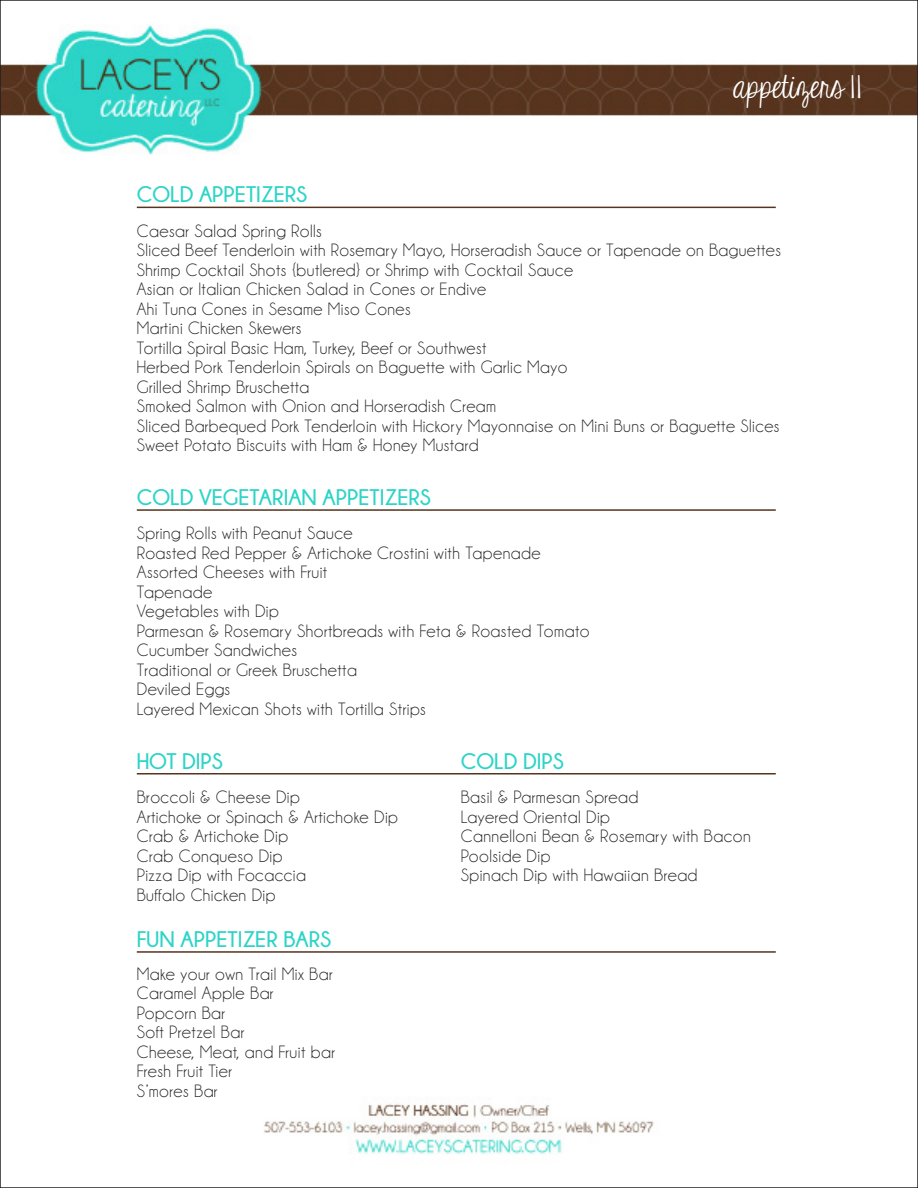
<style>
.page{position:relative;width:918px;height:1188px;background:#fff}
.page>*{position:absolute;margin:0;border:0;box-sizing:border-box;transform-origin:0 0}
.t1{font:33px "KG Eyes Wide Open";color:#fff}
.t2{font:700 22.5px "Champagne&Limousines";color:#2cd4c7}
.t3{font:18px "Champagne&Limousines";letter-spacing:.025em;color:#231f20}
</style>
<div class="page">
<img style="left:3px;top:25px;width:912px;height:1130px">
<hr style="left:137px;top:207px;width:639px;height:1px;background:#57341e">
<hr style="left:137px;top:509px;width:639px;height:2px;background:#57341e">
<hr style="left:137px;top:773px;width:639px;height:2px;background:#57341e">
<hr style="left:137px;top:951px;width:639px;height:2px;background:#57341e">
<p class="t1" style="left:733px;top:69px;width:129px">appetizers 11</p>
<p class="t2" style="left:137px;top:182px;width:172px">COLD APPETIZERS</p>
<p class="t3" style="left:137px;top:222px;width:187px">Caesar Salad Spring Rolls</p>
<p class="t3" style="left:137px;top:241px;width:646px">Sliced Beef Tenderloin with Rosemary Mayo, Horseradish Sauce or Tapenade on Baguettes</p>
<p class="t3" style="left:137px;top:261px;width:438px">Shrimp Cocktail Shots {butlered} or Shrimp with Cocktail Sauce</p>
<p class="t3" style="left:137px;top:280px;width:351px">Asian or Italian Chicken Salad in Cones or Endive</p>
<p class="t3" style="left:137px;top:300px;width:275px">Ahi Tuna Cones in Sesame Miso Cones</p>
<p class="t3" style="left:137px;top:319px;width:166px">Martini Chicken Skewers</p>
<p class="t3" style="left:137px;top:339px;width:351px">Tortilla Spiral Basic Ham, Turkey, Beef or Southwest</p>
<p class="t3" style="left:137px;top:358px;width:432px">Herbed Pork Tenderloin Spirals on Baguette with Garlic Mayo</p>
<p class="t3" style="left:137px;top:378px;width:174px">Grilled Shrimp Bruschetta</p>
<p class="t3" style="left:137px;top:397px;width:361px">Smoked Salmon with Onion and Horseradish Cream</p>
<p class="t3" style="left:137px;top:417px;width:644px">Sliced Barbequed Pork Tenderloin with Hickory Mayonnaise on Mini Buns or Baguette Slices</p>
<p class="t3" style="left:137px;top:436px;width:343px">Sweet Potato Biscuits with Ham &amp; Honey Mustard</p>
<p class="t2" style="left:137px;top:485px;width:296px">COLD VEGETARIAN APPETIZERS</p>
<p class="t3" style="left:137px;top:524px;width:217px">Spring Rolls with Peanut Sauce</p>
<p class="t3" style="left:137px;top:544px;width:405px">Roasted Red Pepper &amp; Artichoke Crostini with Tapenade</p>
<p class="t3" style="left:137px;top:563px;width:192px">Assorted Cheeses with Fruit</p>
<p class="t3" style="left:137px;top:583px;width:77px">Tapenade</p>
<p class="t3" style="left:137px;top:602px;width:144px">Vegetables with Dip</p>
<p class="t3" style="left:137px;top:622px;width:454px">Parmesan &amp; Rosemary Shortbreads with Feta &amp; Roasted Tomato</p>
<p class="t3" style="left:137px;top:641px;width:162px">Cucumber Sandwiches</p>
<p class="t3" style="left:137px;top:661px;width:222px">Traditional or Greek Bruschetta</p>
<p class="t3" style="left:137px;top:680px;width:95px">Deviled Eggs</p>
<p class="t3" style="left:137px;top:700px;width:291px">Layered Mexican Shots with Tortilla Strips</p>
<p class="t2" style="left:137px;top:749px;width:88px">HOT DIPS</p>
<p class="t2" style="left:461px;top:749px;width:105px">COLD DIPS</p>
<p class="t3" style="left:137px;top:788px;width:165px">Broccoli &amp; Cheese Dip</p>
<p class="t3" style="left:461px;top:788px;width:179px">Basil &amp; Parmesan Spread</p>
<p class="t3" style="left:137px;top:807px;width:263px">Artichoke or Spinach &amp; Artichoke Dip</p>
<p class="t3" style="left:461px;top:807px;width:151px">Layered Oriental Dip</p>
<p class="t3" style="left:137px;top:827px;width:153px">Crab &amp; Artichoke Dip</p>
<p class="t3" style="left:461px;top:827px;width:291px">Cannelloni Bean &amp; Rosemary with Bacon</p>
<p class="t3" style="left:137px;top:846px;width:147px">Crab Conqueso Dip</p>
<p class="t3" style="left:461px;top:846px;width:91px">Poolside Dip</p>
<p class="t3" style="left:137px;top:866px;width:171px">Pizza Dip with Focaccia</p>
<p class="t3" style="left:461px;top:866px;width:238px">Spinach Dip with Hawaiian Bread</p>
<p class="t3" style="left:137px;top:885px;width:140px">Buffalo Chicken Dip</p>
<p class="t2" style="left:137px;top:927px;width:196px">FUN APPETIZER BARS</p>
<p class="t3" style="left:137px;top:965px;width:197px">Make your own Trail Mix Bar</p>
<p class="t3" style="left:137px;top:984px;width:138px">Caramel Apple Bar</p>
<p class="t3" style="left:137px;top:1004px;width:90px">Popcorn Bar</p>
<p class="t3" style="left:137px;top:1023px;width:109px">Soft Pretzel Bar</p>
<p class="t3" style="left:137px;top:1043px;width:200px">Cheese, Meat, and Fruit bar</p>
<p class="t3" style="left:137px;top:1062px;width:97px">Fresh Fruit Tier</p>
<p class="t3" style="left:137px;top:1082px;width:82px">S’mores Bar</p>
</div>
